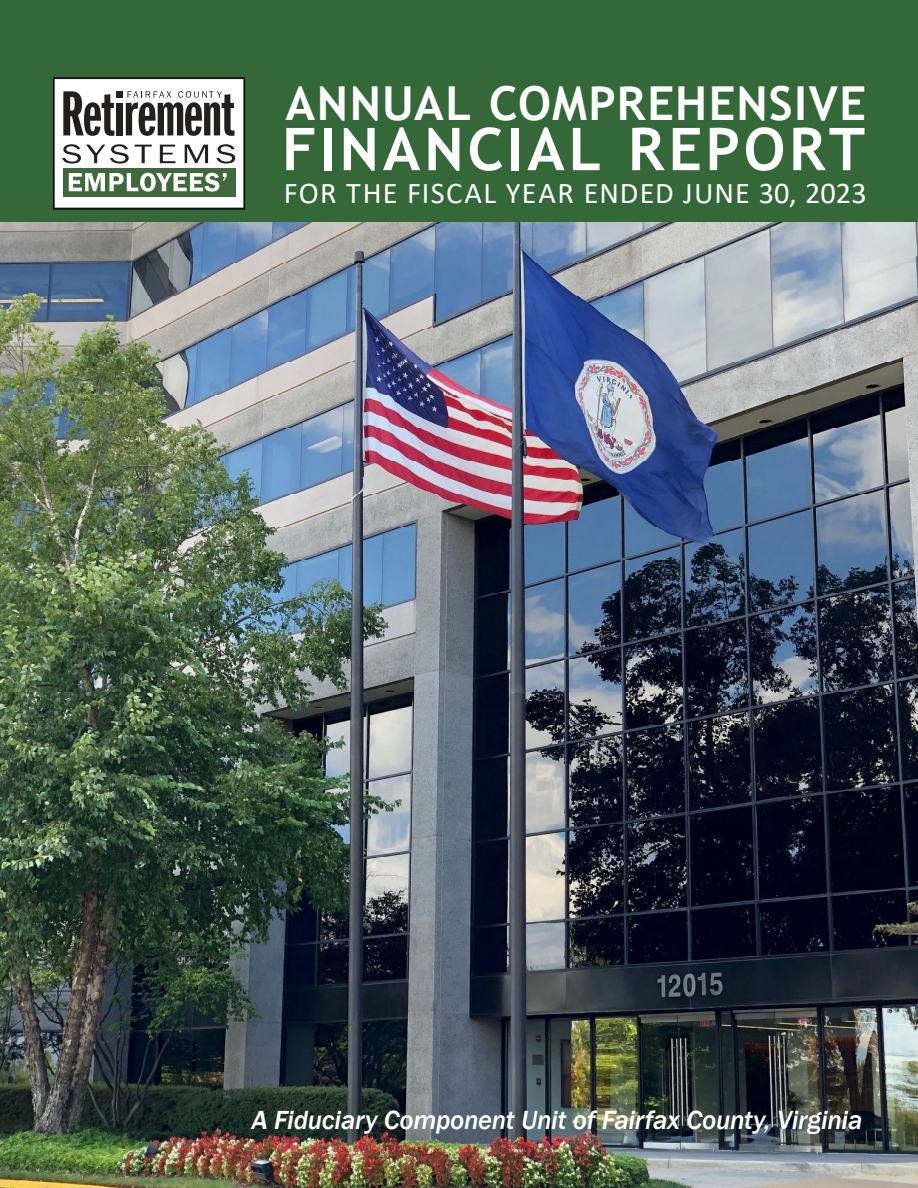
<style>
.page{position:relative;width:918px;height:1188px;background:#fff}
.page>*{position:absolute;margin:0;border:0;box-sizing:border-box;transform-origin:0 0}
.t1{font:700 59.1px "Trebuchet MS";letter-spacing:.065em;color:#fff}
.t2{font:700 46.8px "Trebuchet MS";letter-spacing:.025em;color:#fff}
.t3{font:30.3px "Calibri";letter-spacing:.04em;color:#fff}
.t4{font:italic 500 27px "Franklin Gothic";letter-spacing:-.01em;color:#fff}
</style>
<div class="page">
<img style="left:0;top:222px;width:918px;height:966px">
<div style="left:0;top:0;width:918px;height:222px;background:#346838"></div>
<svg style="left:55px;top:79px;width:188px;height:128px;background:#b5bab4"></svg>
<div style="left:53px;top:77px;width:192px;height:132px;border:1px solid #000"></div>
<p class="t2" style="left:286px;top:74px;width:582px">ANNUAL COMPREHENSIVE</p>
<p class="t1" style="left:282px;top:112px;width:585px">FINANCIAL REPORT</p>
<p class="t3" style="left:284px;top:172px;width:585px">FOR THE FISCAL YEAR ENDED JUNE 30, 2023</p>
<p class="t4" style="left:251px;top:1104px;width:613px">A Fiduciary Component Unit of Fairfax County, Virginia</p>
</div>
